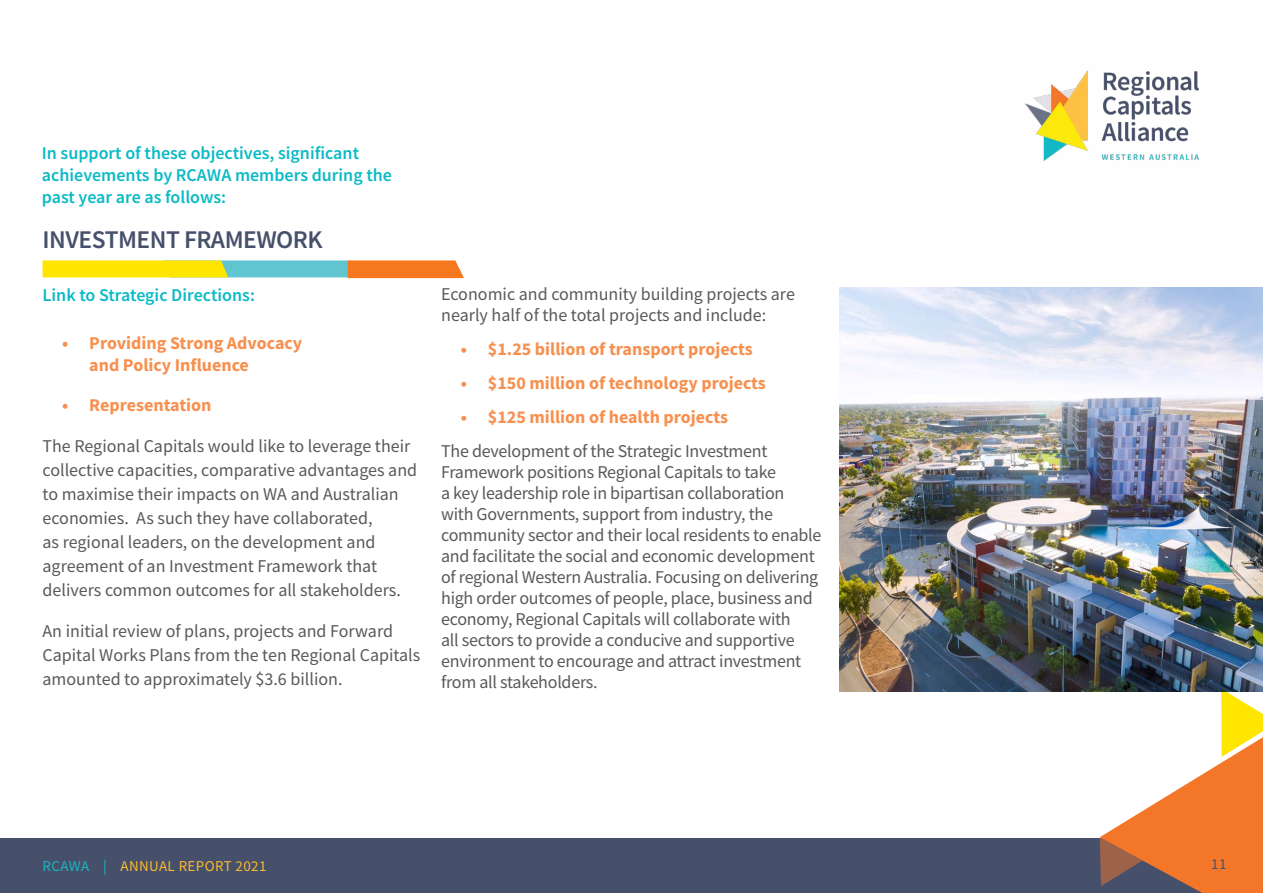
<style>
.page{position:relative;width:1263px;height:893px;background:#fff}
.page>*{position:absolute;margin:0;border:0;box-sizing:border-box;transform-origin:0 0}
.t1{font:600 25.5px "Source Sans Pro";letter-spacing:-.02em;color:#46506b}
.t2{font:18px/21px "Source Sans Pro";letter-spacing:-.015em;color:#58595b}
.t3{font:700 18px/22.5px "Source Sans Pro";color:#f7904f}
.t4{font:600 18px/21.6px "Source Sans Pro";color:#0bbac5}
.t5{font:15px "Source Sans Pro";letter-spacing:.025em;color:#faba2e}
.t6{font:15px "Source Sans Pro";color:#46506b}
.s1{color:#1ab5c4}
</style>
<div class="page">
<div style="left:0;top:838px;width:1263px;height:55px;background:#46506b"></div>
<svg style="left:1100px;top:691px;width:163px;height:202px"></svg>
<img style="left:1025px;top:70px;width:174px;height:91px">
<svg style="left:43px;top:260px;width:421px;height:18px;background:#cfc14f"></svg>
<img style="left:840px;top:287px;width:423px;height:404px">
<p class="t4" style="left:42px;top:142px;width:352px">In support of these objectives, significant achievements by RCAWA members during the past year are as follows:</p>
<h1 class="t1" style="left:43px;top:222px;width:282px">INVESTMENT FRAMEWORK</h1>
<p class="t4" style="left:43px;top:284px;width:214px">Link to Strategic Directions:</p>
<p class="t3" style="left:89px;top:331px;width:214px;text-indent:-27px">• Providing Strong Advocacy and Policy Influence</p>
<p class="t3" style="left:62px;top:393px;width:151px">• Representation</p>
<p class="t2" style="left:43px;top:433px;width:376px;line-height:24px">The Regional Capitals would like to leverage their collective capacities, comparative advantages and to maximise their impacts on WA and Australian economies. As such they have collaborated,<br>as regional leaders, on the development and agreement of an Investment Framework that delivers common outcomes for all stakeholders.</p>
<p class="t2" style="left:43px;top:618px;width:379px;line-height:24px">An initial review of plans, projects and Forward<br>Capital Works Plans from the ten Regional Capitals amounted to approximately $3.6 billion.</p>
<p class="t2" style="left:441px;top:284px;width:355px">Economic and community building projects are nearly half of the total projects and include:</p>
<p class="t3" style="left:461px;top:338px;width:293px">• $1.25 billion of transport projects</p>
<p class="t3" style="left:461px;top:371px;width:306px">• $150 million of technology projects</p>
<p class="t3" style="left:461px;top:405px;width:269px">• $125 million of health projects</p>
<p class="t2" style="left:441px;top:440px;width:382px">The development of the Strategic Investment Framework positions Regional Capitals to take<br>a key leadership role in bipartisan collaboration<br>with Governments, support from industry, the community sector and their local residents to enable and facilitate the social and economic development of regional Western Australia. Focusing on delivering high order outcomes of people, place, business and economy, Regional Capitals will collaborate with<br>all sectors to provide a conducive and supportive environment to encourage and attract investment from all stakeholders.</p>
<p class="t5" style="left:43px;top:856px;width:225px"><span class="s1">RCAWA |</span> ANNUAL REPORT 2021</p>
<p class="t6" style="left:1211px;top:855px;width:17px">11</p>
</div>
